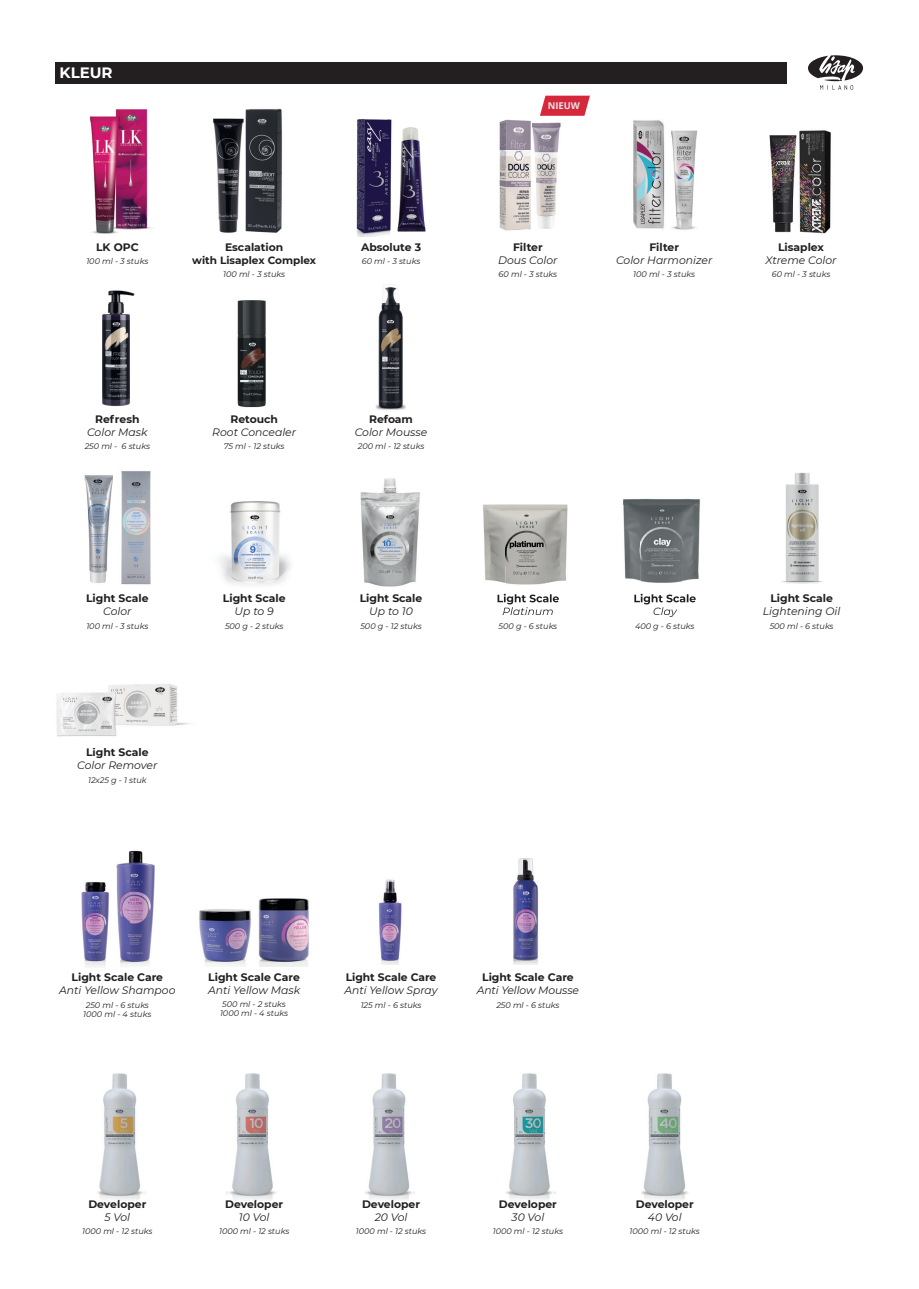
<style>
.page{position:relative;width:919px;height:1289px;background:#fff}
.page>*{position:absolute;margin:0;border:0;box-sizing:border-box;transform-origin:0 0}
.t1{font:700 15px "Montserrat";color:#fff}
.t2{font:700 10.8px "Montserrat";color:#231f20}
.t3{font:italic 10.8px "Montserrat";color:#231f20}
.t4{font:700 10.5px "Montserrat";color:#231f20}
.t5{font:700 9.3px "Open Sans";color:#e6e7e9}
.t6{font:italic 8.1px/9px "Montserrat";color:#231f20;text-align:center}
</style>
<div class="page">
<img style="left:781px;top:472px;width:42px;height:111px">
<img style="left:237px;top:300px;width:29px;height:108px">
<img style="left:102px;top:290px;width:33px;height:116px">
<img style="left:769px;top:130px;width:62px;height:104px">
<img style="left:633px;top:120px;width:65px;height:110px">
<img style="left:90px;top:109px;width:62px;height:125px">
<img style="left:245px;top:108px;width:37px;height:125px">
<img style="left:213px;top:118px;width:31px;height:115px">
<img style="left:356px;top:119px;width:70px;height:118px">
<img style="left:360px;top:478px;width:60px;height:109px">
<img style="left:84px;top:471px;width:67px;height:114px">
<img style="left:218px;top:501px;width:73px;height:84px">
<img style="left:623px;top:498px;width:77px;height:112px">
<img style="left:634px;top:593px;width:61px;height:11px">
<img style="left:653px;top:607px;width:24px;height:6px">
<img style="left:483px;top:504px;width:85px;height:61px">
<img style="left:484px;top:565px;width:21px;height:18px">
<img style="left:505px;top:565px;width:40px;height:40px">
<img style="left:545px;top:565px;width:22px;height:49px">
<img style="left:497px;top:593px;width:62px;height:11px">
<img style="left:503px;top:607px;width:49px;height:7px">
<img style="left:375px;top:284px;width:31px;height:126px">
<img style="left:82px;top:684px;width:95px;height:26px">
<img style="left:145px;top:710px;width:45px;height:16px">
<img style="left:56px;top:693px;width:26px;height:44px">
<img style="left:82px;top:710px;width:63px;height:26px">
<div style="left:55px;top:62px;width:732px;height:21px;background:#231f20"></div>
<svg style="left:808px;top:55px;width:55px;height:35px"></svg>
<img style="left:96px;top:850px;width:59px;height:117px">
<img style="left:81px;top:881px;width:15px;height:86px">
<img style="left:258px;top:898px;width:51px;height:68px">
<img style="left:199px;top:909px;width:52px;height:57px">
<img style="left:513px;top:858px;width:25px;height:106px">
<img style="left:378px;top:879px;width:24px;height:85px">
<img style="left:98px;top:1073px;width:47px;height:127px">
<img style="left:226px;top:1073px;width:50px;height:127px">
<img style="left:365px;top:1073px;width:50px;height:127px">
<img style="left:505px;top:1073px;width:50px;height:127px">
<img style="left:641px;top:1073px;width:47px;height:127px">
<img style="left:499px;top:119px;width:62px;height:112px">
<svg style="left:540px;top:96px;width:50px;height:20px"></svg>
<h1 class="t1" style="left:60px;top:62px;width:55px">KLEUR</h1>
<h2 class="t2" style="left:96px;top:239px;width:44px">LK OPC</h2>
<p class="t6" style="left:86px;top:256px;width:63px">100 ml - 3 stuks</p>
<h2 class="t2" style="left:225px;top:239px;width:60px">Escalation</h2>
<p class="t4" style="left:192px;top:252px;width:125px">with Lisaplex Complex</p>
<p class="t6" style="left:223px;top:269px;width:63px">100 ml - 3 stuks</p>
<h2 class="t2" style="left:361px;top:239px;width:61px">Absolute 3</h2>
<p class="t6" style="left:362px;top:256px;width:60px">60 ml - 3 stuks</p>
<h2 class="t2" style="left:95px;top:411px;width:46px">Refresh</h2>
<h2 class="t3" style="left:87px;top:425px;width:62px">Color Mask</h2>
<p class="t6" style="left:85px;top:441px;width:67px">250 ml - 6 stuks</p>
<h2 class="t2" style="left:230px;top:411px;width:49px">Retouch</h2>
<h2 class="t3" style="left:212px;top:425px;width:85px">Root Concealer</h2>
<p class="t6" style="left:224px;top:441px;width:62px">75 ml - 12 stuks</p>
<h2 class="t2" style="left:369px;top:411px;width:45px">Refoam</h2>
<h2 class="t3" style="left:355px;top:425px;width:74px">Color Mousse</h2>
<p class="t6" style="left:358px;top:441px;width:68px">200 ml - 12 stuks</p>
<h2 class="t2" style="left:86px;top:590px;width:64px">Light Scale</h2>
<h2 class="t3" style="left:103px;top:604px;width:30px">Color</h2>
<p class="t6" style="left:86px;top:621px;width:63px">100 ml - 3 stuks</p>
<h2 class="t2" style="left:86px;top:744px;width:64px">Light Scale</h2>
<h2 class="t3" style="left:77px;top:758px;width:82px">Color Remover</h2>
<p class="t6" style="left:88px;top:775px;width:60px">12x25 g - 1 stuk</p>
<h2 class="t2" style="left:223px;top:590px;width:64px">Light Scale</h2>
<h2 class="t3" style="left:235px;top:604px;width:41px">Up to 9</h2>
<p class="t6" style="left:225px;top:621px;width:60px">500 g - 2 stuks</p>
<h2 class="t2" style="left:360px;top:590px;width:64px">Light Scale</h2>
<h2 class="t3" style="left:369px;top:604px;width:45px">Up to 10</h2>
<p class="t6" style="left:360px;top:621px;width:63px">500 g - 12 stuks</p>
<p class="t5" style="left:548px;top:99px;width:34px">NIEUW</p>
<h2 class="t2" style="left:513px;top:239px;width:31px">Filter</h2>
<h2 class="t3" style="left:498px;top:252px;width:61px">Dous Color</h2>
<p class="t6" style="left:498px;top:269px;width:60px">60 ml - 3 stuks</p>
<h2 class="t2" style="left:649px;top:239px;width:31px">Filter</h2>
<h2 class="t3" style="left:616px;top:252px;width:98px">Color Harmonizer</h2>
<p class="t6" style="left:633px;top:269px;width:63px">100 ml - 3 stuks</p>
<h2 class="t2" style="left:778px;top:239px;width:47px">Lisaplex</h2>
<h2 class="t3" style="left:765px;top:252px;width:73px">Xtreme Color</h2>
<p class="t6" style="left:771px;top:269px;width:60px">60 ml - 3 stuks</p>
<h2 class="t3" style="left:502px;top:604px;width:53px">Platinum</h2>
<p class="t6" style="left:498px;top:621px;width:60px">500 g - 6 stuks</p>
<h2 class="t3" style="left:652px;top:604px;width:25px">Clay</h2>
<p class="t6" style="left:635px;top:621px;width:61px">400 g - 6 stuks</p>
<h2 class="t2" style="left:770px;top:590px;width:64px">Light Scale</h2>
<h2 class="t3" style="left:762px;top:604px;width:79px">Lightening Oil</h2>
<p class="t6" style="left:769px;top:621px;width:65px">500 ml - 6 stuks</p>
<h2 class="t2" style="left:72px;top:969px;width:93px">Light Scale Care</h2>
<h2 class="t3" style="left:59px;top:983px;width:118px">Anti Yellow Shampoo</h2>
<p class="t6" style="left:83px;top:1000px;width:70px">250 ml - 6 stuks<br>1000 ml - 4 stuks</p>
<h2 class="t2" style="left:208px;top:969px;width:93px">Light Scale Care</h2>
<h2 class="t3" style="left:208px;top:982px;width:93px">Anti Yellow Mask</h2>
<p class="t6" style="left:220px;top:999px;width:70px;text-align:left">500 ml - 2 stuks<br>1000 ml - 4 stuks</p>
<h2 class="t2" style="left:346px;top:969px;width:92px">Light Scale Care</h2>
<h2 class="t3" style="left:344px;top:983px;width:95px">Anti Yellow Spray</h2>
<p class="t6" style="left:360px;top:1000px;width:62px">125 ml - 6 stuks</p>
<h2 class="t2" style="left:482px;top:969px;width:93px">Light Scale Care</h2>
<h2 class="t3" style="left:476px;top:983px;width:104px">Anti Yellow Mousse</h2>
<p class="t6" style="left:496px;top:1000px;width:65px">250 ml - 6 stuks</p>
<h2 class="t2" style="left:88px;top:1196px;width:59px">Developer</h2>
<h2 class="t3" style="left:105px;top:1209px;width:27px">5 Vol</h2>
<p class="t6" style="left:82px;top:1226px;width:72px">1000 ml - 12 stuks</p>
<h2 class="t2" style="left:225px;top:1196px;width:59px">Developer</h2>
<h2 class="t3" style="left:239px;top:1209px;width:32px">10 Vol</h2>
<p class="t6" style="left:219px;top:1226px;width:72px">1000 ml - 12 stuks</p>
<h2 class="t2" style="left:362px;top:1196px;width:59px">Developer</h2>
<h2 class="t3" style="left:374px;top:1209px;width:34px">20 Vol</h2>
<p class="t6" style="left:356px;top:1226px;width:72px">1000 ml - 12 stuks</p>
<h2 class="t2" style="left:499px;top:1196px;width:59px">Developer</h2>
<h2 class="t3" style="left:511px;top:1209px;width:34px">30 Vol</h2>
<p class="t6" style="left:492px;top:1226px;width:72px">1000 ml - 12 stuks</p>
<h2 class="t2" style="left:635px;top:1196px;width:59px">Developer</h2>
<h2 class="t3" style="left:647px;top:1209px;width:35px">40 Vol</h2>
<p class="t6" style="left:629px;top:1226px;width:72px">1000 ml - 12 stuks</p>
</div>
